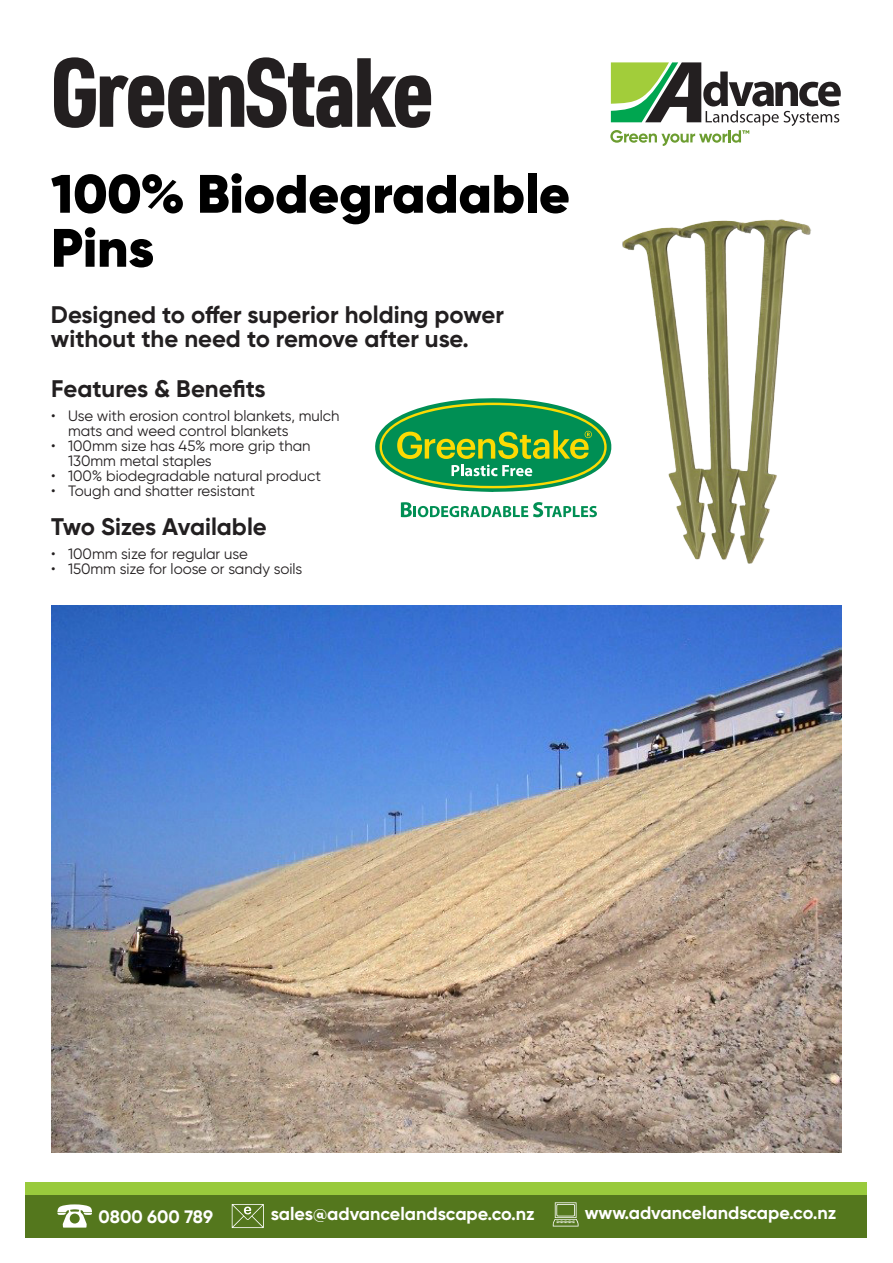
<style>
.page{position:relative;width:893px;height:1263px;background:#fff}
.page>*{position:absolute;margin:0;border:0;box-sizing:border-box;transform-origin:0 0}
.t1{font:900 96px "URWDIN Cond";letter-spacing:-.03em;color:#231f20}
.t2{font:900 54px/54px "Gilroy";color:#000}
.t3{font:700 24px/24px "Gilroy";color:#221f20}
.t4{font:700 18px "Gilroy";color:#fff}
.t5{font:15px/15px "Gilroy";color:#231f20}
</style>
<div class="page">
<img style="left:51px;top:605px;width:791px;height:547px">
<div style="left:26px;top:1182px;width:841px;height:13px;background:#99ca3c"></div>
<div style="left:26px;top:1195px;width:841px;height:42px;background:#54771d"></div>
<svg style="left:57px;top:1204px;width:35px;height:23px"></svg>
<svg style="left:232px;top:1204px;width:32px;height:24px"></svg>
<svg style="left:553px;top:1202px;width:25px;height:24px"></svg>
<svg style="left:610px;top:62px;width:231px;height:84px"></svg>
<svg style="left:375px;top:398px;width:237px;height:94px"></svg>
<svg style="left:401px;top:502px;width:196px;height:15px"></svg>
<img style="left:623px;top:219px;width:188px;height:345px">
<h1 class="t1" style="left:50px;top:58px;width:386px">GreenStake</h1>
<h2 class="t2" style="left:51px;top:170px;width:520px">100% Biodegradable<br>Pins</h2>
<h3 class="t3" style="left:51px;top:303px;width:454px">Designed to offer superior holding power without the need to remove after use.</h3>
<h3 class="t3" style="left:51px;top:378px;width:216px">Features &amp; Benefits</h3>
<p class="t5" style="left:68px;top:409px;width:273px;text-indent:-17px">• Use with erosion control blankets, mulch mats and weed control blankets</p>
<p class="t5" style="left:68px;top:439px;width:244px;text-indent:-17px">• 100mm size has 45% more grip than<br>130mm metal staples</p>
<p class="t5" style="left:51px;top:469px;width:271px">• 100% biodegradable natural product</p>
<p class="t5" style="left:51px;top:484px;width:206px">• Tough and shatter resistant</p>
<h3 class="t3" style="left:51px;top:516px;width:217px">Two Sizes Available</h3>
<p class="t5" style="left:51px;top:547px;width:198px">• 100mm size for regular use</p>
<p class="t5" style="left:51px;top:562px;width:253px">• 150mm size for loose or sandy soils</p>
<p class="t4" style="left:98px;top:1208px;width:116px">0800 600 789</p>
<p class="t4" style="left:271px;top:1206px;width:266px">sales@advancelandscape.co.nz</p>
<p class="t4" style="left:585px;top:1204px;width:253px">www.advancelandscape.co.nz</p>
</div>
